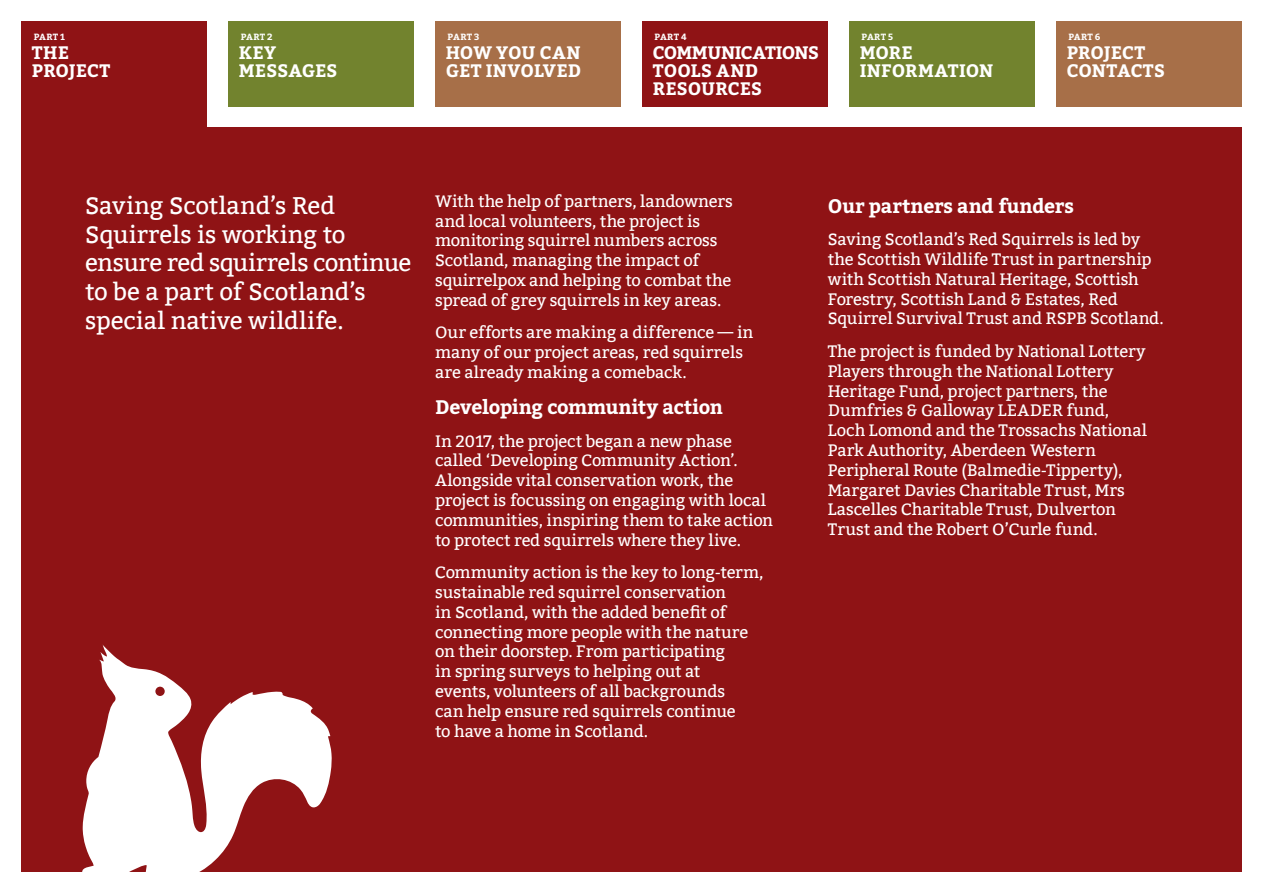
<style>
.page{position:relative;width:1263px;height:893px;background:#fff}
.page>*{position:absolute;margin:0;border:0;box-sizing:border-box;transform-origin:0 0}
.t1{font:24px/28.8px "Bitter";letter-spacing:-.01em;color:#fff}
.t2{font:700 19.5px "Bitter";letter-spacing:-.005em;color:#fff}
.t3{font:700 18px/18px "Bitter";letter-spacing:.005em;color:#fff}
.t4{font:16.5px/19.8px "Bitter";letter-spacing:-.005em;color:#fff}
.t5{font:700 9px "Bitter";letter-spacing:.03em;color:#fff}
</style>
<div class="page">
<div style="left:21px;top:128px;width:1221px;height:744px;background:#8f1315"></div>
<div style="left:642px;top:21px;width:186px;height:85px;background:#8f1315"></div>
<div style="left:21px;top:21px;width:186px;height:124px;background:#8f1315"></div>
<div style="left:849px;top:21px;width:186px;height:85px;background:#72832e"></div>
<div style="left:228px;top:21px;width:186px;height:85px;background:#72832e"></div>
<div style="left:1056px;top:21px;width:186px;height:85px;background:#a76f48"></div>
<div style="left:435px;top:21px;width:186px;height:85px;background:#a76f48"></div>
<svg style="left:82px;top:644px;width:250px;height:228px;fill:#fff"></svg>
<p class="t5" style="left:655px;top:31px;width:34px">PART 4</p>
<p class="t5" style="left:241px;top:31px;width:33px">PART 2</p>
<p class="t5" style="left:448px;top:31px;width:33px">PART 3</p>
<p class="t5" style="left:1068px;top:31px;width:33px">PART 6</p>
<p class="t5" style="left:34px;top:31px;width:33px">PART 1</p>
<p class="t3" style="left:32px;top:44px;width:80px">THE<br>PROJECT</p>
<p class="t3" style="left:239px;top:44px;width:100px">KEY<br>MESSAGES</p>
<p class="t3" style="left:446px;top:44px;width:137px">HOW YOU CAN<br>GET INVOLVED</p>
<p class="t3" style="left:653px;top:44px;width:168px">COMMUNICATIONS<br>TOOLS AND<br>RESOURCES</p>
<p class="t3" style="left:860px;top:44px;width:135px">MORE<br>INFORMATION</p>
<p class="t3" style="left:1067px;top:44px;width:100px">PROJECT<br>CONTACTS</p>
<p class="t5" style="left:861px;top:31px;width:33px">PART 5</p>
<h1 class="t1" style="left:85px;top:191px;width:328px">Saving Scotland s’ Red<br>Squirrels is working to ensure red squirrels continue to be a part of Scotland s’ special native wildlife.</h1>
<p class="t4" style="left:435px;top:191px;width:299px">With the help of partners, landowners and local volunteers, the project is monitoring squirrel numbers across Scotland, managing the impact of squirrelpox and helping to combat the spread of grey squirrels in key areas.</p>
<p class="t4" style="left:435px;top:323px;width:320px">Our efforts are making a difference — in many of our project areas, red squirrels are already making a comeback.</p>
<p class="t2" style="left:435px;top:395px;width:289px">Developing community action</p>
<p class="t4" style="left:435px;top:431px;width:340px">In 2017, the project began a new phase called ‘Developing Community Action .‘ Alongside vital conservation work, the project is focussing on engaging with local communities, inspiring them to take action to protect red squirrels where they live.</p>
<p class="t4" style="left:435px;top:563px;width:330px">Community action is the key to long-term, sustainable red squirrel conservation<br>in Scotland, with the added benefit of connecting more people with the nature on their doorstep. From participating<br>in spring surveys to helping out at<br>events, volunteers of all backgrounds<br>can help ensure red squirrels continue<br>to have a home in Scotland.</p>
<p class="t2" style="left:828px;top:194px;width:248px">Our partners and funders</p>
<p class="t4" style="left:828px;top:230px;width:337px">Saving Scotland s’ Red Squirrels is led by the Scottish Wildlife Trust in partnership with Scottish Natural Heritage, Scottish Forestry, Scottish Land &amp; Estates, Red Squirrel Survival Trust and RSPB Scotland.</p>
<p class="t4" style="left:828px;top:341px;width:321px">The project is funded by National Lottery Players through the National Lottery Heritage Fund, project partners, the Dumfries &amp; Galloway LEADER fund, Loch Lomond and the Trossachs National Park Authority, Aberdeen Western Peripheral Route (Balmedie-Tipperty ,( Margaret Davies Charitable Trust, Mrs Lascelles Charitable Trust, Dulverton Trust and the Robert O’Curle fund.</p>
</div>
